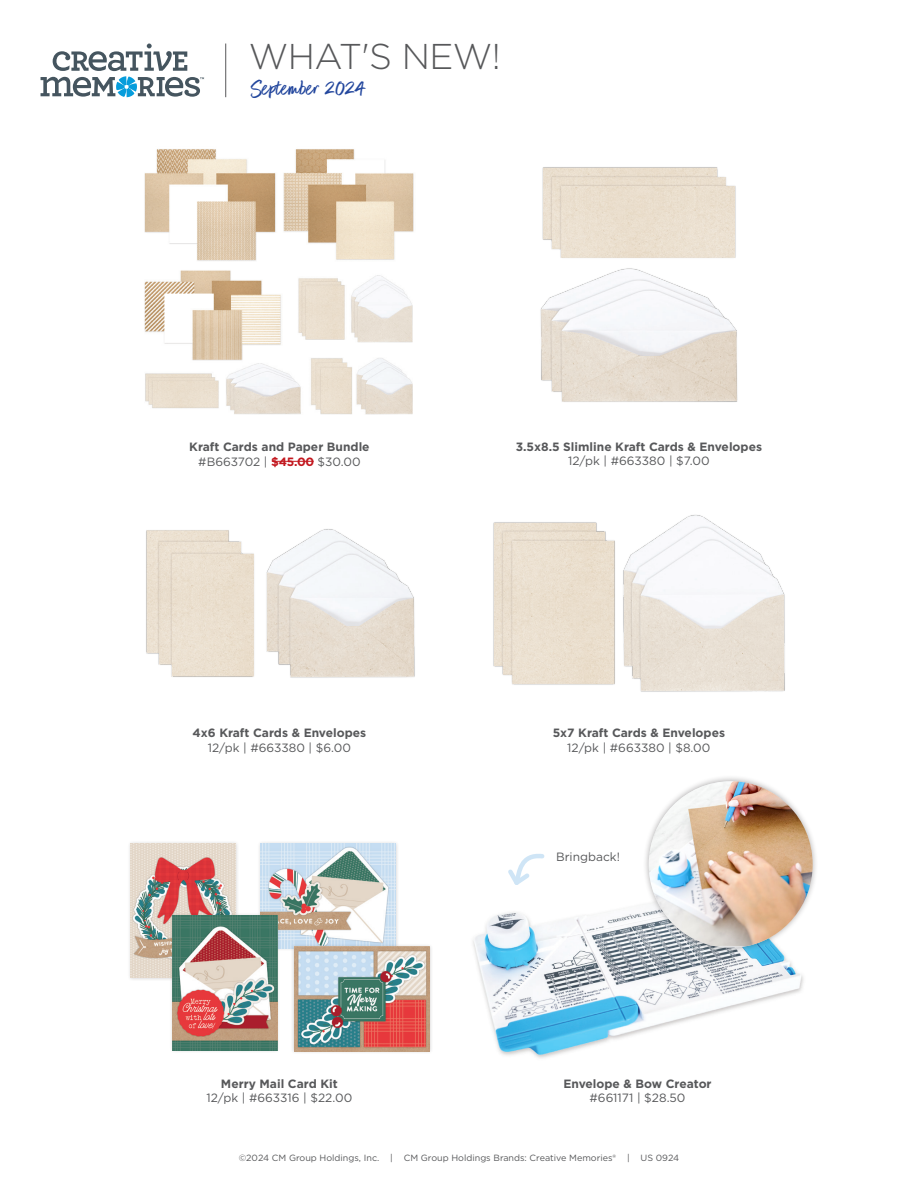
<style>
.page{position:relative;width:918px;height:1188px;background:#fff}
.page>*{position:absolute;margin:0;border:0;box-sizing:border-box;transform-origin:0 0}
.t1{font:300 35.85px "Gotham";letter-spacing:-.015em;color:#57585a}
.t2{font:24px "Better Times";color:#22469d}
.t3{font:700 12px/14.4px "Gotham";color:#57585a;text-align:center}
.t4{font:12px/14.4px "Gotham";color:#57585a;text-align:center}
.t5{font:9px "Gotham";color:#57585a}
.s1{font-weight:400}
.s2{color:#c2171e}
.s3{font-weight:700}
</style>
<div class="page">
<hr style="left:225px;top:44px;width:1px;height:53px;background:#57585a">
<svg style="left:41px;top:44px;width:163px;height:53px"></svg>
<img style="left:144px;top:149px;width:270px;height:266px">
<img style="left:493px;top:515px;width:292px;height:177px">
<img style="left:146px;top:460px;width:269px;height:218px">
<img style="left:540px;top:167px;width:198px;height:235px">
<img style="left:473px;top:912px;width:331px;height:146px">
<svg style="left:508px;top:854px;width:37px;height:31px"></svg>
<div style="left:643px;top:775px;width:176px;height:179px;background:#231f20;opacity:.35"></div>
<img style="left:649px;top:781px;width:164px;height:165px">
<div style="left:257px;top:840px;width:142px;height:112px;background:#f4f4f4"></div>
<img style="left:260px;top:843px;width:136px;height:105px">
<div style="left:291px;top:943px;width:142px;height:112px;background:#231f20;opacity:.2"></div>
<img style="left:294px;top:947px;width:136px;height:104px">
<div style="left:127px;top:840px;width:112px;height:141px;background:#231f20;opacity:.2"></div>
<img style="left:131px;top:843px;width:104px;height:135px">
<div style="left:169px;top:912px;width:112px;height:142px;background:#231f20;opacity:.2"></div>
<img style="left:172px;top:916px;width:105px;height:134px">
<hr style="left:272px;top:461px;width:42px;height:1px;background:#c2171e">
<p class="t1" style="left:249px;top:34px;width:254px">WHAT'S NEW!</p>
<p class="t2" style="left:250px;top:75px;width:116px">September 2024</p>
<p class="t3" style="left:189px;top:440px;width:182px">Kraft Cards and Paper Bundle <span class="s1">#B663702 |</span> <span class="s2">$45.00</span> <span class="s1">$30.00</span></p>
<p class="t3" style="left:193px;top:726px;width:175px">4x6 Kraft Cards &amp; Envelopes<br><span class="s1">12/pk | #663380 | $6.00</span></p>
<p class="t3" style="left:516px;top:439px;width:248px">3.5x8.5 Slimline Kraft Cards &amp; Envelopes<br><span class="s1">12/pk | #663380 | $7.00</span></p>
<p class="t3" style="left:553px;top:726px;width:174px">5x7 Kraft Cards &amp; Envelopes<br><span class="s1">12/pk | #663380 | $8.00</span></p>
<p class="t4" style="left:556px;top:849px;width:65px">Bringback!</p>
<p class="t4" style="left:206px;top:1076px;width:147px"><span class="s3">Merry Mail Card Kit<br></span>12/pk | #663316 | $22.00</p>
<p class="t3" style="left:563px;top:1076px;width:150px">Envelope &amp; Bow Creator <span class="s1">#661171 | $28.50</span></p>
<p class="t5" style="left:239px;top:1152px;width:442px">©2024 CM Group Holdings, Inc. | CM Group Holdings Brands: Creative Memories® | US 0924</p>
</div>
